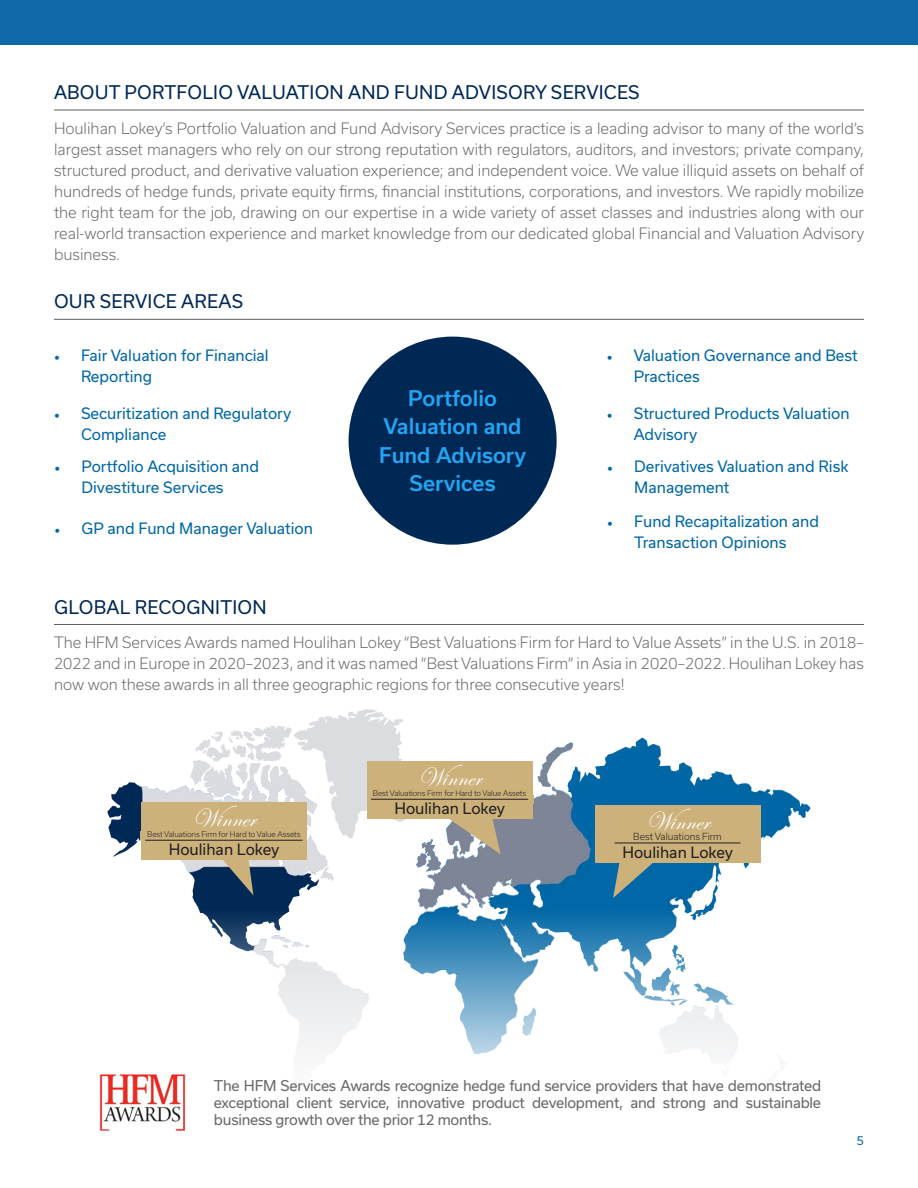
<style>
.page{position:relative;width:918px;height:1188px;background:#fff}
.page>*{position:absolute;margin:0;border:0;box-sizing:border-box;transform-origin:0 0}
.t1{font:26.55px "Edwardian Script ITC";color:#fff}
.t2{font:500 20.7px/28.3px "Usual";color:#24a4f2;text-align:center}
.HL-_Header_2{font:18px "Usual";letter-spacing:.015em;color:#002855}
.t3{font:300 15px/21px "Usual";color:#69696c;text-align:justify}
.t4{font:15px/21px "Usual";color:#0067a5}
.t5{font:15px "Usual";color:#231f20}
.t6{font:14.25px/17.1px "Usual";letter-spacing:-.02em;color:#69696c;text-align:justify}
.t7{font:12px "Usual";color:#0f68a7}
.t8{font:300 9.3px "Usual";color:#231f20}
.t9{font:300 8.25px "Usual";color:#231f20}
.t10{font:300 7.5px "Usual";letter-spacing:-.01em;color:#231f20}
.s1{font-family:"Minion Pro"}
</style>
<div class="page">
<img style="left:107px;top:709px;width:704px;height:143px">
<svg style="left:113px;top:852px;width:648px;height:206px"></svg>
<img style="left:99px;top:1072px;width:87px;height:60px">
<hr style="left:54px;top:110px;width:810px;height:1px;background:#5e5e5d">
<hr style="left:54px;top:319px;width:810px;height:1px;background:#5e5e5d">
<hr style="left:54px;top:624px;width:810px;height:1px;background:#5e5e5d">
<div style="left:0;top:0;width:918px;height:45px;background:#0f68a7"></div>
<div style="left:140px;top:832px;width:165px;height:8px;background:#cdb27a"></div>
<div style="left:368px;top:795px;width:165px;height:9px;background:#cdb27a"></div>
<div style="left:595px;top:805px;width:165px;height:58px;background:#ccb17a"></div>
<hr style="left:615px;top:843px;width:126px;height:1px;background:#231f20">
<svg style="left:613px;top:863px;width:102px;height:35px;background:#367fa5"></svg>
<div style="left:141px;top:802px;width:165px;height:58px;background:#ccb17a"></div>
<hr style="left:145px;top:840px;width:157px;height:1px;background:#231f20">
<svg style="left:222px;top:860px;width:31px;height:35px"></svg>
<div style="left:367px;top:761px;width:165px;height:58px;background:#ccb17a"></div>
<hr style="left:371px;top:799px;width:157px;height:1px;background:#231f20">
<svg style="left:448px;top:819px;width:53px;height:35px;background:#afa99b"></svg>
<div style="left:349px;top:337px;width:208px;height:208px;background:#002855;border-radius:50%"></div>
<p class="HL-_Header_2" style="left:54px;top:82px;width:587px">ABOUT PORTFOLIO VALUATION AND FUND ADVISORY SERVICES</p>
<p class="t3" style="left:54px;top:117px;width:812px">Houlihan Lokey’s Portfolio Valuation and Fund Advisory Services practice is a leading advisor to many of the world’s largest asset managers who rely on our strong reputation with regulators, auditors, and investors; private company, structured product, and derivative valuation experience; and independent voice. We value illiquid assets on behalf of hundreds of hedge funds, private equity firms, financial institutions, corporations, and investors. We rapidly mobilize the right team for the job, drawing on our expertise in a wide variety of asset classes and industries along with our real-world transaction experience and market knowledge from our dedicated global Financial and Valuation Advisory business.</p>
<p class="HL-_Header_2" style="left:54px;top:291px;width:191px">OUR SERVICE AREAS</p>
<p class="t4" style="left:81px;top:345px;width:189px;text-indent:-27px"><span class="s1">•</span> Fair Valuation for Financial<br>Reporting</p>
<p class="t4" style="left:634px;top:345px;width:226px;text-indent:-27px"><span class="s1">•</span> Valuation Governance and Best<br>Practices</p>
<p class="t4" style="left:81px;top:403px;width:212px;text-indent:-27px"><span class="s1">•</span> Securitization and Regulatory<br>Compliance</p>
<p class="t4" style="left:634px;top:403px;width:217px;text-indent:-27px"><span class="s1">•</span> Structured Products Valuation<br>Advisory</p>
<p class="t4" style="left:54px;top:456px;width:206px;text-align:center"><span class="s1">•</span> Portfolio Acquisition and<br>Divestiture Services</p>
<p class="t4" style="left:634px;top:456px;width:216px;text-indent:-27px"><span class="s1">•</span> Derivatives Valuation and Risk<br>Management</p>
<p class="t4" style="left:54px;top:517px;width:260px"><span class="s1">•</span> GP and Fund Manager Valuation</p>
<p class="t4" style="left:607px;top:511px;width:213px;text-align:center"><span class="s1">•</span> Fund Recapitalization and<br>Transaction Opinions</p>
<p class="t2" style="left:379px;top:384px;width:149px">Portfolio<br>Valuation and<br>Fund Advisory<br>Services</p>
<p class="HL-_Header_2" style="left:54px;top:596px;width:214px">GLOBAL RECOGNITION</p>
<p class="t3" style="left:54px;top:632px;width:812px">The HFM Services Awards named Houlihan Lokey “Best Valuations Firm for Hard to Value Assets” in the U.S. in 2018– 2022 and in Europe in 2020–2023, and it was named “Best Valuations Firm” in Asia in 2020–2022. Houlihan Lokey has now won these awards in all three geographic regions for three consecutive years!</p>
<p class="t1" style="left:192px;top:803px;width:65px">Winner</p>
<p class="t10" style="left:147px;top:830px;width:155px">Best Valuations Firm for Hard to Value Assets</p>
<p class="t5" style="left:169px;top:841px;width:112px">Houlihan Lokey</p>
<p class="t10" style="left:149px;top:832px;width:152px">Best valuations firm for hard to value assets</p>
<p class="t1" style="left:418px;top:762px;width:65px">Winner</p>
<p class="t10" style="left:373px;top:789px;width:155px">Best Valuations Firm for Hard to Value Assets</p>
<p class="t5" style="left:394px;top:800px;width:112px">Houlihan Lokey</p>
<p class="t1" style="left:646px;top:806px;width:65px">Winner</p>
<p class="t8" style="left:633px;top:831px;width:90px">Best Valuations Firm</p>
<p class="t5" style="left:622px;top:844px;width:112px">Houlihan Lokey</p>
<p class="t9" style="left:637px;top:836px;width:77px">Best valuations firm</p>
<p class="t6" style="left:214px;top:1077px;width:609px">The HFM Services Awards recognize hedge fund service providers that have demonstrated exceptional client service, innovative product development, and strong and sustainable business growth over the prior 12 months.</p>
<p class="t7" style="left:856px;top:1134px;width:9px">5</p>
</div>
